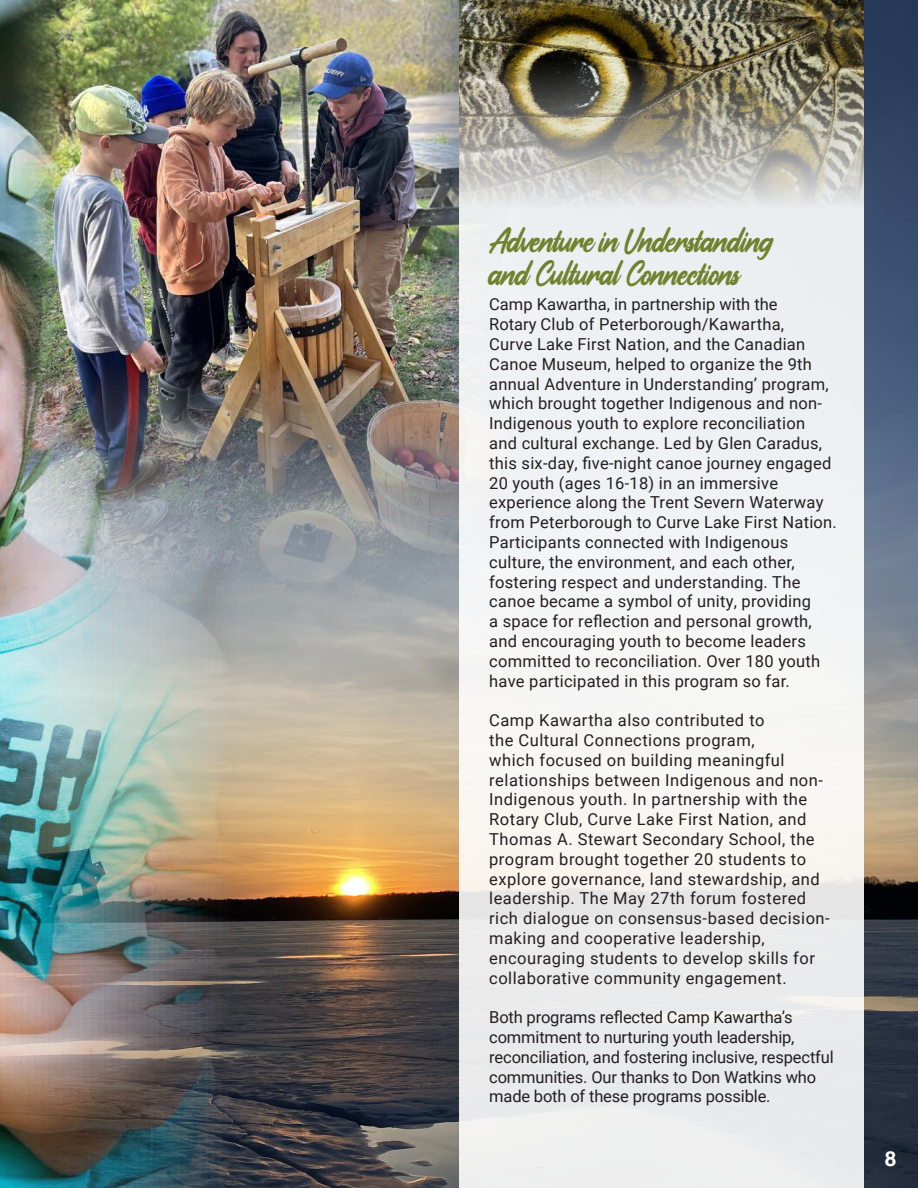
<style>
.page{position:relative;width:918px;height:1188px;background:#fff}
.page>*{position:absolute;margin:0;border:0;box-sizing:border-box;transform-origin:0 0}
.t1{font:36px/33px "Aliensy";letter-spacing:-.005em;color:#70822e}
.t2{font:700 21px "Helvetica";color:#fff}
.t3{font:16.5px/19.8px "Roboto";letter-spacing:.015em;color:#231f20}
.t4{font:16.5px/19.8px "Roboto";letter-spacing:-.01em;color:#231f20}
</style>
<div class="page">
<img style="left:864px;top:0;width:54px;height:1188px">
<img style="left:0;top:0;width:459px;height:1188px">
<img style="left:1px;top:0;width:458px;height:656px">
<div style="left:459px;top:0;width:405px;height:1188px;background:#eff1f2"></div>
<img style="left:459px;top:0;width:405px;height:206px">
<p class="t1" style="left:489px;top:226px;width:286px">Adventure in Understanding and Cultural Connections</p>
<p class="t3" style="left:489px;top:294px;width:349px">Camp Kawartha, in partnership with the<br>Rotary Club of Peterborough/Kawartha,<br>Curve Lake First Nation, and the Canadian Canoe Museum, helped to organize the 9th annual Adventure in Understanding’ program, which brought together Indigenous and non-Indigenous youth to explore reconciliation and cultural exchange. Led by Glen Caradus, this six-day, five-night canoe journey engaged 20 youth (ages 16-18) in an immersive experience along the Trent Severn Waterway from Peterborough to Curve Lake First Nation.<br>Participants connected with Indigenous culture, the environment, and each other, fostering respect and understanding. The canoe became a symbol of unity, providing<br>a space for reflection and personal growth, and encouraging youth to become leaders committed to reconciliation. Over 180 youth have participated in this program so far.</p>
<p class="t3" style="left:489px;top:710px;width:342px">Camp Kawartha also contributed to<br>the Cultural Connections program,<br>which focused on building meaningful relationships between Indigenous and non-Indigenous youth. In partnership with the Rotary Club, Curve Lake First Nation, and Thomas A. Stewart Secondary School, the program brought together 20 students to explore governance, land stewardship, and leadership. The May 27th forum fostered rich dialogue on consensus-based decision&shy;making and cooperative leadership, encouraging students to develop skills for collaborative community engagement.</p>
<p class="t4" style="left:489px;top:1007px;width:346px">Both programs reflected Camp Kawartha’s commitment to nurturing youth leadership, reconciliation, and fostering inclusive, respectful communities. Our thanks to Don Watkins who made both of these programs possible.</p>
<p class="t2" style="left:885px;top:1146px;width:13px">8</p>
</div>
